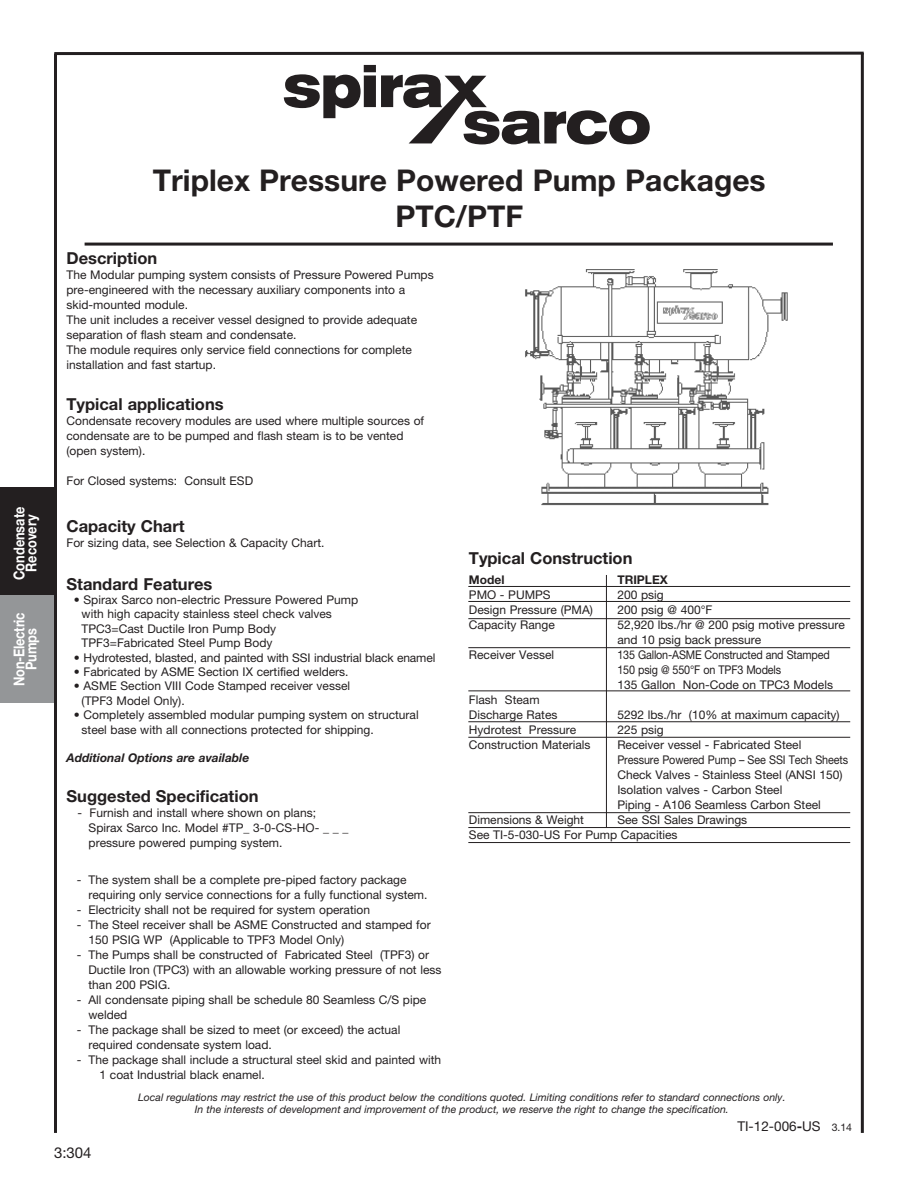
<style>
.page{position:relative;width:918px;height:1188px;background:#fff}
.page>*{position:absolute;margin:0;border:0;box-sizing:border-box;transform-origin:0 0}
.t1{font:700 30px/36.2px "Helvetica Neue LT Pro";color:#231f20;text-align:center}
.t2{font:700 16.5px "Helvetica Neue LT Pro";color:#231f20}
.t3{font:700 15px/12px "Helvetica Neue LT Pro";color:#fff;text-align:center;scale:.85 1}
.t4{font:15px "Helvetica Neue LT Pro";color:#231f20}
.t5{font:13.5px "Helvetica Neue LT Pro";color:#231f20}
.t6{font:12px/15px "Helvetica Neue LT Pro";color:#231f20}
.t7{font:12px/15px "Helvetica Neue LT Pro";color:#231f20;scale:.9 1}
.t8{font:italic 700 12px "Helvetica Neue LT Pro";color:#231f20}
.t9{font:700 12px "Helvetica Neue LT Pro";color:#231f20}
.t10{font:italic 10.5px/11.4px "Helvetica Neue LT Pro";color:#231f20;text-align:center}
.s1{font-weight:700}
.s2{font-size:10.5px}
</style>
<div class="page">
<div style="left:0;top:488px;width:54px;height:108px;background:#231f20"></div>
<div style="left:0;top:596px;width:54px;height:108px;background:#949698"></div>
<hr style="left:54px;top:52px;width:810px;height:3px;background:#231f20">
<svg style="left:284px;top:65px;width:366px;height:79px"></svg>
<hr style="left:85px;top:243px;width:748px;height:3px;background:#231f20">
<hr style="left:861px;top:53px;width:3px;height:1080px;background:#231f20">
<hr style="left:54px;top:54px;width:3px;height:1079px;background:#231f20">
<hr style="left:468px;top:586px;width:382px;height:1px;background:#231f20">
<hr style="left:468px;top:601px;width:382px;height:1px;background:#231f20">
<hr style="left:468px;top:618px;width:382px;height:1px;background:#231f20">
<hr style="left:468px;top:647px;width:382px;height:1px;background:#231f20">
<hr style="left:468px;top:721px;width:382px;height:1px;background:#231f20">
<hr style="left:468px;top:691px;width:382px;height:1px;background:#231f20">
<hr style="left:468px;top:812px;width:382px;height:1px;background:#231f20">
<hr style="left:468px;top:827px;width:382px;height:1px;background:#231f20">
<hr style="left:468px;top:842px;width:382px;height:1px;background:#231f20">
<hr style="left:468px;top:737px;width:382px;height:1px;background:#231f20">
<hr style="left:606px;top:575px;width:1px;height:252px;background:#231f20">
<img style="left:525px;top:269px;width:263px;height:237px">
<p class="t3" style="left:13px;top:580px;width:88px;rotate:-90deg">Condensate<br>Recovery</p>
<p class="t3" style="left:13px;top:686px;width:89px;rotate:-90deg">Non-Electric<br>Pumps</p>
<h1 class="t1" style="left:153px;top:162px;width:614px">Triplex Pressure Powered Pump Packages<br>PTC/PTF</h1>
<h2 class="t2" style="left:67px;top:248px;width:92px">Description</h2>
<p class="t6" style="left:67px;top:267px;width:369px">The Modular pumping system consists of Pressure Powered Pumps pre-engineered with the necessary auxiliary components into a skid-mounted module.<br>The unit includes a receiver vessel designed to provide adequate separation of flash steam and condensate.<br>The module requires only service field connections for complete installation and fast startup.</p>
<h2 class="t2" style="left:67px;top:393px;width:159px">Typical applications</h2>
<p class="t6" style="left:67px;top:413px;width:359px">Condensate recovery modules are used where multiple sources of condensate are to be pumped and flash steam is to be vented (open system).</p>
<p class="t6" style="left:67px;top:473px;width:188px">For Closed systems: Consult ESD</p>
<h2 class="t2" style="left:67px;top:515px;width:120px">Capacity Chart</h2>
<p class="t6" style="left:67px;top:535px;width:259px">For sizing data, see Selection &amp; Capacity Chart.</p>
<h2 class="t2" style="left:67px;top:573px;width:147px">Standard Features</h2>
<p class="t6" style="left:82px;top:592px;width:278px;line-height:14.4px;text-indent:-8px">• Spirax Sarco non-electric Pressure Powered Pump with high capacity stainless steel check valves TPC3=Cast Ductile Iron Pump Body TPF3=Fabricated Steel Pump Body</p>
<p class="t6" style="left:74px;top:650px;width:363px">• Hydrotested, blasted, and painted with SSI industrial black enamel</p>
<p class="t6" style="left:74px;top:664px;width:276px">• Fabricated by ASME Section IX certified welders.</p>
<p class="t6" style="left:82px;top:679px;width:270px;line-height:14.4px;text-indent:-8px">• ASME Section VIII Code Stamped receiver vessel (TPF3 Model Only).</p>
<p class="t6" style="left:82px;top:707px;width:339px;line-height:14.4px;text-indent:-8px">• Completely assembled modular pumping system on structural steel base with all connections protected for shipping.</p>
<p class="t8" style="left:67px;top:751px;width:184px">Additional Options are available</p>
<h2 class="t2" style="left:67px;top:786px;width:194px">Suggested Specification</h2>
<p class="t6" style="left:89px;top:805px;width:261px;text-indent:-11px">- Furnish and install where shown on plans;<br>Spirax Sarco Inc. Model #TP_ 3-0-CS-HO- _ _ _ pressure powered pumping system.</p>
<p class="t6" style="left:89px;top:872px;width:340px;text-indent:-12px">- The system shall be a complete pre-piped factory package requiring only service connections for a fully functional system.</p>
<p class="t6" style="left:77px;top:902px;width:295px">- Electricity shall not be required for system operation</p>
<p class="t6" style="left:89px;top:917px;width:344px;text-indent:-12px">- The Steel receiver shall be ASME Constructed and stamped for<br>150 PSIG WP (Applicable to TPF3 Model Only)</p>
<p class="t6" style="left:89px;top:947px;width:354px;text-indent:-12px">- The Pumps shall be constructed of Fabricated Steel (TPF3) or<br>Ductile Iron (TPC3) with an allowable working pressure of not less than 200 PSIG.</p>
<p class="t6" style="left:89px;top:992px;width:339px;text-indent:-12px">- All condensate piping shall be schedule 80 Seamless C/S pipe welded</p>
<p class="t6" style="left:89px;top:1022px;width:313px;text-indent:-12px">- The package shall be sized to meet (or exceed) the actual required condensate system load.</p>
<p class="t6" style="left:100px;top:1052px;width:343px;text-indent:-23px">- The package shall include a structural steel skid and painted with<br>1 coat Industrial black enamel.</p>
<h2 class="t2" style="left:469px;top:548px;width:165px">Typical Construction</h2>
<p class="t9" style="left:469px;top:572px;width:37px">Model</p>
<p class="t9" style="left:617px;top:572px;width:52px">TRIPLEX</p>
<p class="t6" style="left:469px;top:587px;width:83px">PMO - PUMPS</p>
<p class="t6" style="left:617px;top:587px;width:48px">200 psig</p>
<p class="t6" style="left:469px;top:602px;width:126px">Design Pressure (PMA)</p>
<p class="t6" style="left:617px;top:602px;width:97px">200 psig @ 400°F</p>
<p class="t6" style="left:469px;top:617px;width:87px">Capacity Range</p>
<p class="t6" style="left:617px;top:617px;width:229px">52,920 lbs./hr @ 200 psig motive pressure and 10 psig back pressure</p>
<p class="t6" style="left:469px;top:647px;width:87px">Receiver Vessel</p>
<p class="t7" style="left:617px;top:647px;width:241px">135 Gallon-ASME Constructed and Stamped<br>150 psig @ 550°F on TPF3 Models<br>135 Gallon Non-Code on TPC3 Models</p>
<p class="t6" style="left:469px;top:692px;width:90px">Flash Steam<br>Discharge Rates</p>
<p class="t6" style="left:617px;top:707px;width:224px">5292 lbs./hr (10% at maximum capacity)</p>
<p class="t6" style="left:469px;top:722px;width:109px">Hydrotest Pressure</p>
<p class="t6" style="left:617px;top:722px;width:48px">225 psig</p>
<p class="t6" style="left:469px;top:737px;width:123px">Construction Materials</p>
<p class="t6" style="left:617px;top:737px;width:232px">Receiver vessel - Fabricated Steel<br>Pressure Powered Pump – See SSI Tech Sheets Check Valves - Stainless Steel (ANSI 150)<br>Isolation valves - Carbon Steel<br>Piping - A106 Seamless Carbon Steel</p>
<p class="t6" style="left:469px;top:812px;width:117px">Dimensions &amp; Weight</p>
<p class="t6" style="left:469px;top:812px;width:280px;text-indent:148px">See SSI Sales Drawings<br>See TI-5-030-US For Pump Capacities</p>
<p class="t4" style="left:54px;top:1144px;width:39px">3:304</p>
<p class="t10" style="left:138px;top:1092px;width:649px">Local regulations may restrict the use of this product below the conditions quoted. Limiting conditions refer to standard connections only.<br>In the interests of development and improvement of the product, we reserve the right to change the specification.</p>
<p class="t5" style="left:737px;top:1118px;width:116px">TI-12-006<span class="s1">-</span>US <span class="s2">3.14</span></p>
</div>
